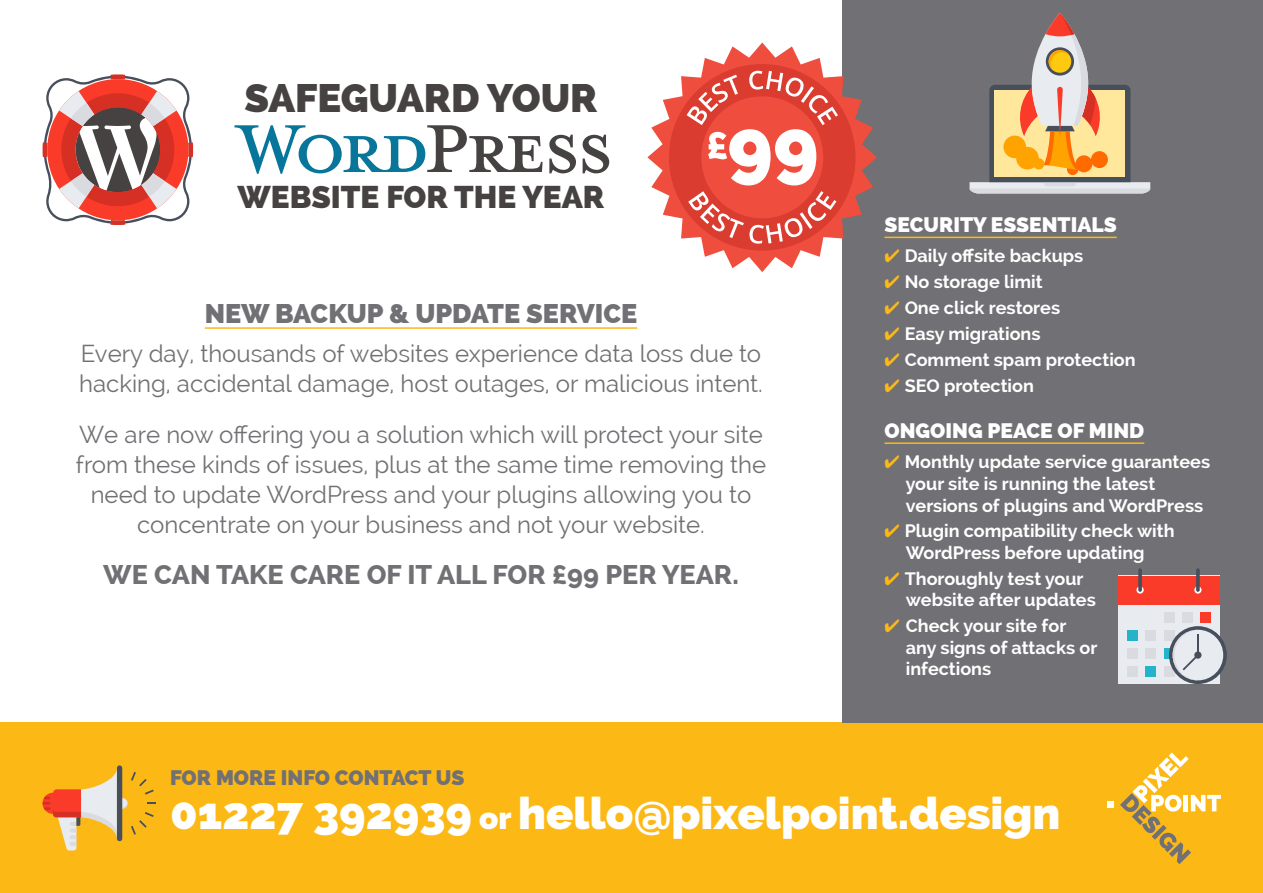
<style>
.page{position:relative;width:1263px;height:893px;background:#fff}
.page>*{position:absolute;margin:0;border:0;box-sizing:border-box;transform-origin:0 0}
.t1{font:800 45px "Raleway";color:#fff}
.t2{font:800 39.9px "Raleway";color:#454241}
.t3{font:800 31.5px "Raleway";color:#454241}
.t4{font:800 27px "Raleway";color:#717074}
.t5{font:800 27px "Raleway";color:#717074}
.t6{font:24px/30px "Raleway";color:#717074}
.t7{font:800 21px "Raleway";color:#fff}
.t8{font:800 21px "Raleway";color:#717074}
.t9{font:700 18px/21.6px "Raleway";color:#fff}
.s1{color:#fcb814}
.s2{font-size:31.5px}
</style>
<div class="page">
<div style="left:0;top:723px;width:1263px;height:170px;background:#fcb814"></div>
<svg style="left:1120px;top:752px;width:100px;height:112px"></svg>
<svg style="left:1107px;top:802px;width:6px;height:6px"></svg>
<div style="left:117px;top:765px;width:5px;height:76px;background:#474f5c;border-radius:3px"></div>
<svg style="left:43px;top:768px;width:113px;height:82px"></svg>
<svg style="left:42px;top:74px;width:152px;height:151px"></svg>
<svg style="left:234px;top:125px;width:309px;height:49px"></svg>
<svg style="left:549px;top:135px;width:27px;height:38px"></svg>
<svg style="left:583px;top:135px;width:26px;height:38px"></svg>
<div style="left:842px;top:0;width:421px;height:723px;background:#717074"></div>
<svg style="left:969px;top:13px;width:181px;height:180px"></svg>
<hr style="left:884px;top:237px;width:233px;height:1px;background:#fcb814">
<hr style="left:884px;top:442px;width:260px;height:2px;background:#fcb814">
<hr style="left:205px;top:327px;width:432px;height:2px;background:#fcb814">
<div style="left:1118px;top:576px;width:101px;height:108px;background:#e8ebf0"></div>
<div style="left:1118px;top:576px;width:101px;height:28px;background:#fa3b29"></div>
<svg style="left:1136px;top:586px;width:8px;height:8px"></svg>
<svg style="left:1194px;top:586px;width:7px;height:8px"></svg>
<svg style="left:1138px;top:568px;width:4px;height:24px"></svg>
<svg style="left:1196px;top:568px;width:4px;height:24px"></svg>
<div style="left:1127px;top:666px;width:11px;height:11px;background:#d9dbe0"></div>
<div style="left:1145px;top:666px;width:11px;height:11px;background:#24b3c9"></div>
<div style="left:1163px;top:666px;width:11px;height:11px;background:#d9dbe0"></div>
<div style="left:1127px;top:648px;width:11px;height:11px;background:#d9dbe0"></div>
<div style="left:1145px;top:648px;width:11px;height:11px;background:#d9dbe0"></div>
<div style="left:1163px;top:648px;width:11px;height:11px;background:#24b3c9"></div>
<div style="left:1127px;top:630px;width:11px;height:11px;background:#24b3c9"></div>
<div style="left:1145px;top:630px;width:11px;height:11px;background:#d9dbe0"></div>
<div style="left:1163px;top:630px;width:11px;height:11px;background:#d9dbe0"></div>
<div style="left:1163px;top:612px;width:11px;height:10px;background:#d9dbe0"></div>
<div style="left:1182px;top:612px;width:10px;height:10px;background:#d9dbe0"></div>
<div style="left:1200px;top:612px;width:10px;height:10px;background:#fa3b29"></div>
<svg style="left:1169px;top:626px;width:58px;height:58px"></svg>
<div style="left:1172px;top:630px;width:51px;height:50px;background:#e8ebf0;border-radius:50%"></div>
<svg style="left:1172px;top:630px;width:27px;height:50px"></svg>
<div style="left:1194px;top:651px;width:7px;height:8px;background:#474f5c;border-radius:50%"></div>
<svg style="left:647px;top:43px;width:230px;height:229px"></svg>
<svg style="left:669px;top:64px;width:186px;height:187px"></svg>
<p class="t2" style="left:244px;top:75px;width:355px">SAFEGUARD YOUR</p>
<p class="t3" style="left:237px;top:179px;width:368px">WEBSITE FOR THE YEAR</p>
<p class="t5" style="left:205px;top:298px;width:434px">NEW BACKUP &amp; UPDATE SERVICE</p>
<p class="t6" style="left:79px;top:338px;width:685px">Every day, thousands of websites experience data loss due to hacking, accidental damage, host outages, or malicious intent.</p>
<p class="t6" style="left:76px;top:419px;width:692px;text-align:center">We are now offering you a solution which will protect your site from these kinds of issues, plus at the same time removing the need to update WordPress and your plugins allowing you to concentrate on your business and not your website.</p>
<p class="t4" style="left:103px;top:559px;width:637px">WE CAN TAKE CARE OF IT ALL FOR £99 PER YEAR.</p>
<p class="t8" style="left:170px;top:766px;width:296px">FOR MORE INFO CONTACT US</p>
<p class="t7" style="left:884px;top:213px;width:234px">SECURITY ESSENTIALS</p>
<p class="t9" style="left:884px;top:245px;width:200px"><span class="s1">✔</span> Daily offsite backups</p>
<p class="t9" style="left:884px;top:271px;width:160px"><span class="s1">✔</span> No storage limit</p>
<p class="t9" style="left:884px;top:297px;width:177px"><span class="s1">✔</span> One click restores</p>
<p class="t9" style="left:884px;top:323px;width:158px"><span class="s1">✔</span> Easy migrations</p>
<p class="t9" style="left:884px;top:349px;width:253px"><span class="s1">✔</span> Comment spam protection</p>
<p class="t9" style="left:884px;top:375px;width:151px"><span class="s1">✔</span> SEO protection</p>
<p class="t7" style="left:884px;top:419px;width:261px">ONGOING PEACE OF MIND</p>
<p class="t9" style="left:906px;top:451px;width:306px;text-indent:-21px"><span class="s1">✔</span> Monthly update service guarantees your site is running the latest versions of plugins and WordPress</p>
<p class="t9" style="left:884px;top:520px;width:292px;text-align:center"><span class="s1">✔</span> Plugin compatibility check with<br>WordPress before updating</p>
<p class="t9" style="left:906px;top:568px;width:192px;text-indent:-21px"><span class="s1">✔</span> Thoroughly test your website after updates</p>
<p class="t9" style="left:906px;top:615px;width:193px;text-indent:-21px"><span class="s1">✔</span> Check your site for any signs of attacks or infections</p>
<p class="t1" style="left:170px;top:787px;width:892px">01227 392939 <span class="s2">or</span> hello@pixelpoint.design</p>
</div>
